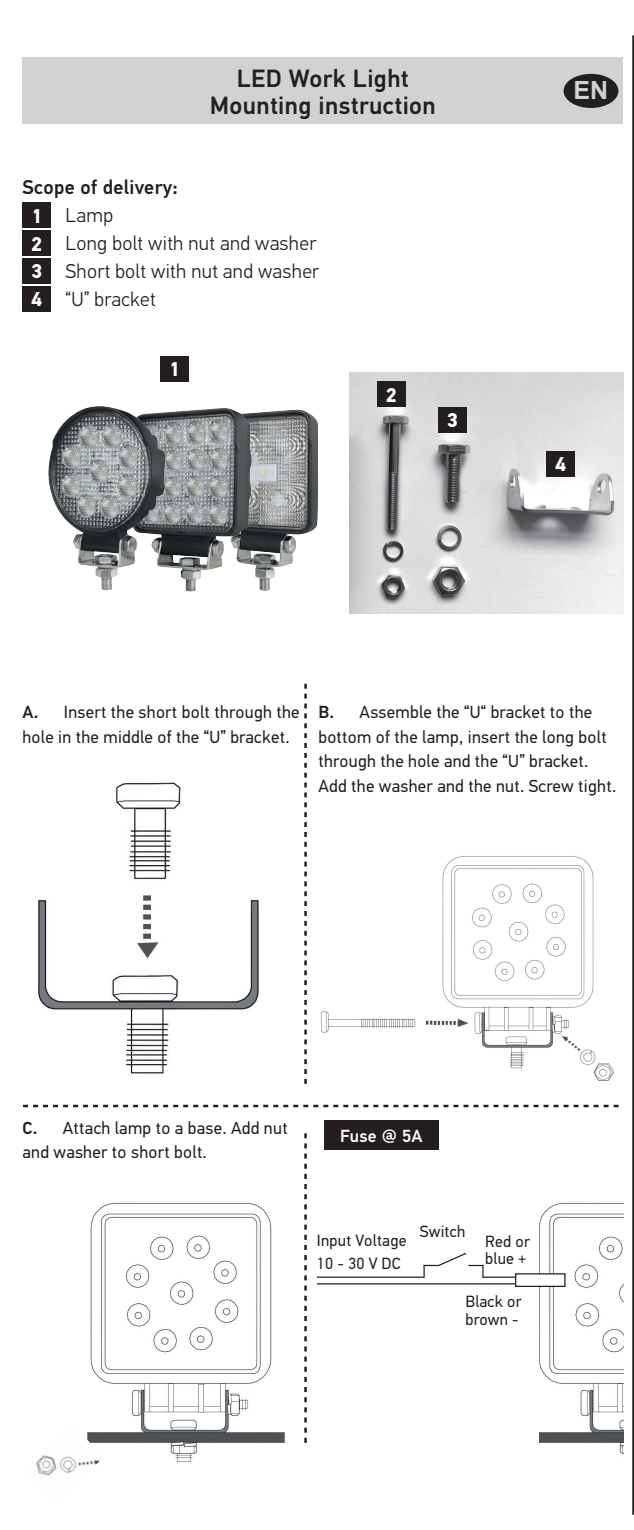
<style>
.page{position:relative;width:634px;height:1530px;background:#fff}
.page>*{position:absolute;margin:0;border:0;box-sizing:border-box;transform-origin:0 0}
.t1{font:500 25px/27.5px "Hella DIN Universal";letter-spacing:.015em;color:#231f20;text-align:center}
.t2{font:700 25px "Arial";color:#d1d2d4}
.t3{font:300 20px "Hella DIN Universal";letter-spacing:.015em;color:#231f20}
.t4{font:500 20px "Hella DIN Universal";letter-spacing:.015em;color:#231f20}
.t5{font:700 20px/27.8px "Hella DIN Universal";color:#fff;text-align:justify}
.t6{font:17.5px/24.5px "Hella DIN Universal";letter-spacing:.015em;color:#231f20}
.t7{font:500 17.5px "Hella DIN Universal";letter-spacing:.015em;color:#fff}
.t8{font:16.25px/17.5px "Hella DIN Universal";letter-spacing:.015em;color:#231f20}
.s1{font-weight:500}
</style>
<div class="page">
<img style="left:349px;top:373px;width:273px;height:240px">
<img style="left:263px;top:409px;width:55px;height:182px">
<img style="left:180px;top:408px;width:83px;height:184px">
<img style="left:48px;top:406px;width:132px;height:184px">
<img style="left:90px;top:1202px;width:195px;height:260px">
<img style="left:36px;top:1423px;width:68px;height:53px">
<img style="left:539px;top:1202px;width:84px;height:252px">
<img style="left:38px;top:782px;width:221px;height:292px">
<img style="left:320px;top:856px;width:294px;height:225px">
<div style="left:324px;top:1120px;width:114px;height:30px;background:#231f20"></div>
<div style="left:22px;top:58px;width:600px;height:66px;background:#d1d2d4"></div>
<div style="left:563px;top:74px;width:55px;height:34px;background:#231f20;border-radius:50%"></div>
<div style="left:160px;top:356px;width:28px;height:25px;background:#231f20"></div>
<div style="left:22px;top:203px;width:29px;height:25px;background:#231f20"></div>
<div style="left:22px;top:230px;width:29px;height:26px;background:#231f20"></div>
<div style="left:22px;top:258px;width:29px;height:26px;background:#231f20"></div>
<div style="left:22px;top:286px;width:29px;height:26px;background:#231f20"></div>
<div style="left:377px;top:381px;width:28px;height:26px;background:#231f20"></div>
<div style="left:438px;top:407px;width:28px;height:25px;background:#231f20"></div>
<div style="left:546px;top:451px;width:28px;height:25px;background:#231f20"></div>
<svg style="left:304px;top:684px;width:2px;height:400px"></svg>
<svg style="left:304px;top:1133px;width:2px;height:310px"></svg>
<svg style="left:23px;top:1105px;width:595px;height:2px"></svg>
<div style="left:515px;top:1274px;width:49px;height:12px;background:#fff"></div>
<div style="left:515px;top:1273px;width:50px;height:14px;border:1px solid #231f20"></div>
<hr style="left:482px;top:1277px;width:33px;height:1px;background:#231f20">
<hr style="left:317px;top:1277px;width:107px;height:1px;background:#231f20">
<svg style="left:423px;top:1252px;width:60px;height:26px"></svg>
<hr style="left:317px;top:1283px;width:198px;height:2px;background:#231f20">
<hr style="left:632px;top:35px;width:1px;height:1480px;background:#231f20">
<h1 class="t1" style="left:210px;top:66px;width:227px">LED Work Light<br>Mounting instruction</h1>
<p class="t4" style="left:22px;top:175px;width:157px">Scope of delivery:</p>
<p class="t3" style="left:22px;top:203px;width:92px">1. Lamp</p>
<p class="t3" style="left:22px;top:231px;width:295px">2. Long bolt with nut and washer</p>
<p class="t3" style="left:22px;top:259px;width:298px">3. Short bolt with nut and washer</p>
<p class="t3" style="left:22px;top:287px;width:135px">4. “U” bracket</p>
<p class="t5" style="left:31px;top:203px;width:12px">1<br>2<br>3<br>4</p>
<p class="t5" style="left:169px;top:357px;width:13px">1</p>
<p class="t5" style="left:385px;top:382px;width:12px">2</p>
<p class="t5" style="left:447px;top:408px;width:12px">3</p>
<h1 class="t2" style="left:573px;top:73px;width:36px">EN</h1>
<p class="t5" style="left:555px;top:452px;width:12px">4</p>
<p class="t6" style="left:22px;top:701px;width:278px"><span class="s1">A.</span> Insert the short bolt through the hole in the middle of the “U” bracket.</p>
<p class="t6" style="left:318px;top:701px;width:299px"><span class="s1">B.</span> Assemble the “U“ bracket to the bottom of the lamp, insert the long bolt through the hole and the “U” bracket.<br>Add the washer and the nut. Screw tight.</p>
<p class="t6" style="left:23px;top:1117px;width:266px"><span class="s1">C.</span> Attach lamp to a base. Add nut and washer to short bolt.</p>
<p class="t7" style="left:340px;top:1125px;width:84px">Fuse @ 5A</p>
<p class="t8" style="left:419px;top:1224px;width:47px">Switch</p>
<p class="t8" style="left:317px;top:1230px;width:91px;line-height:22.8px">Input Voltage<br>10 - 30 V DC</p>
<p class="t8" style="left:485px;top:1233px;width:46px">Red or blue +</p>
<p class="t8" style="left:465px;top:1294px;width:58px">Black or brown -</p>
</div>
